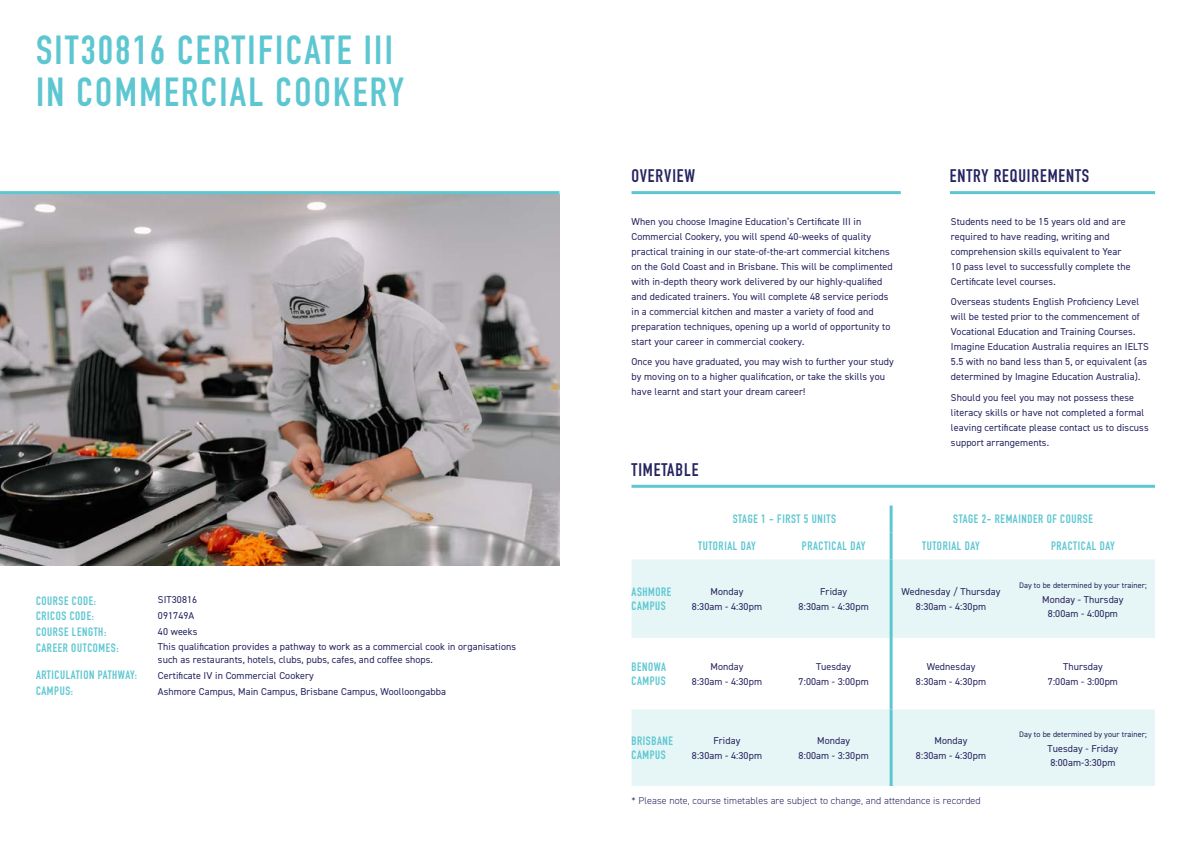
<style>
.page{position:relative;width:1191px;height:842px;background:#fff}
.page>*{position:absolute;margin:0;border:0;box-sizing:border-box;transform-origin:0 0}
.t1{font:700 40px/42px "DIN Condensed";letter-spacing:.06em;color:#5dc7d1}
.t2{font:700 18px "DIN Condensed";letter-spacing:.05em;color:#262460}
.t3{font:700 12px/15.8px "DIN Condensed";letter-spacing:.05em;color:#5dc7d1}
.t4{font:10px/15px "DIN2014";letter-spacing:.01em;color:#262460;text-align:center}
.t5{font:300 10px "DIN2014";letter-spacing:.01em;color:#262460}
.t6{font:8px "DIN2014";letter-spacing:.01em;color:#262460}
</style>
<div class="page">
<img style="left:0;top:194px;width:559px;height:372px">
<hr style="left:0;top:191px;width:559px;height:3px;background:#5dc7d1">
<svg style="left:631px;top:559px;width:524px;height:227px;fill:#e6f5f5"></svg>
<hr style="left:889px;top:505px;width:3px;height:27px;background:#5dc7d1">
<hr style="left:889px;top:532px;width:3px;height:27px;background:#5dc7d1">
<hr style="left:889px;top:559px;width:3px;height:79px;background:#5dc7d1">
<hr style="left:889px;top:638px;width:3px;height:71px;background:#5dc7d1">
<hr style="left:889px;top:709px;width:3px;height:77px;background:#5dc7d1">
<hr style="left:631px;top:191px;width:269px;height:3px;background:#5dc7d1">
<hr style="left:631px;top:485px;width:524px;height:3px;background:#5dc7d1">
<hr style="left:950px;top:191px;width:205px;height:3px;background:#5dc7d1">
<h1 class="t1" style="left:36px;top:29px;width:370px">SIT30816 CERTIFICATE III<br>IN COMMERCIAL COOKERY</h1>
<p class="t3" style="left:36px;top:592px;width:84px">COURSE CODE:<br>CRICOS CODE:<br>COURSE LENGTH:<br>CAREER OUTCOMES:</p>
<p class="t3" style="left:36px;top:667px;width:103px">ARTICULATION PATHWAY:<br>CAMPUS:</p>
<p class="t4" style="left:158px;top:591px;width:360px;line-height:15.8px;text-align:left">SIT30816<br>091749A<br>40 weeks<br>This qualification provides a pathway to work as a commercial cook in organisations</p>
<p class="t4" style="left:158px;top:652px;width:289px;line-height:15.8px;text-align:left">such as restaurants, hotels, clubs, pubs, cafes, and coffee shops.<br>Certificate IV in Commercial Cookery<br>Ashmore Campus, Main Campus, Brisbane Campus, Woolloongabba</p>
<h2 class="t2" style="left:631px;top:163px;width:65px">OVERVIEW</h2>
<p class="t4" style="left:631px;top:213px;width:263px;text-align:left">When you choose Imagine Education’s Certificate III in Commercial Cookery, you will spend 40-weeks of quality practical training in our state-of-the-art commercial kitchens on the Gold Coast and in Brisbane. This will be complimented with in-depth theory work delivered by our highly-qualified and dedicated trainers. You will complete 48 service periods in a commercial kitchen and master a variety of food and preparation techniques, opening up a world of opportunity to start your career in commercial cookery.</p>
<p class="t4" style="left:631px;top:354px;width:264px;text-align:left">Once you have graduated, you may wish to further your study by moving on to a higher qualification, or take the skills you have learnt and start your dream career!</p>
<h2 class="t2" style="left:631px;top:457px;width:68px">TIMETABLE</h2>
<h2 class="t2" style="left:950px;top:163px;width:141px">ENTRY REQUIREMENTS</h2>
<p class="t4" style="left:951px;top:213px;width:181px;text-align:left">Students need to be 15 years old and are required to have reading, writing and comprehension skills equivalent to Year 10 pass level to successfully complete the Certificate level courses.</p>
<p class="t4" style="left:951px;top:294px;width:199px;text-align:left">Overseas students English Proficiency Level will be tested prior to the commencement of Vocational Education and Training Courses.<br>Imagine Education Australia requires an IELTS 5.5 with no band less than 5, or equivalent (as determined by Imagine Education Australia).</p>
<p class="t4" style="left:951px;top:390px;width:199px;text-align:left">Should you feel you may not possess these literacy skills or have not completed a formal leaving certificate please contact us to discuss support arrangements.</p>
<p class="t3" style="left:733px;top:510px;width:105px">STAGE 1 - FIRST 5 UNITS</p>
<p class="t3" style="left:953px;top:510px;width:141px">STAGE 2- REMAINDER OF COURSE</p>
<p class="t3" style="left:698px;top:537px;width:59px">TUTORIAL DAY</p>
<p class="t3" style="left:802px;top:537px;width:65px">PRACTICAL DAY</p>
<p class="t3" style="left:922px;top:537px;width:59px">TUTORIAL DAY</p>
<p class="t3" style="left:1051px;top:537px;width:65px">PRACTICAL DAY</p>
<p class="t3" style="left:631px;top:584px;width:41px;line-height:14.4px">ASHMORE<br>CAMPUS</p>
<p class="t4" style="left:692px;top:584px;width:72px">Monday<br>8:30am - 4:30pm</p>
<p class="t4" style="left:798px;top:584px;width:72px">Friday<br>8:30am - 4:30pm</p>
<p class="t4" style="left:901px;top:584px;width:100px">Wednesday / Thursday<br>8:30am - 4:30pm</p>
<p class="t6" style="left:1019px;top:580px;width:129px">Day to be determined by your trainer;</p>
<p class="t4" style="left:1042px;top:591px;width:83px">Monday - Thursday<br>8:00am - 4:00pm</p>
<p class="t3" style="left:631px;top:659px;width:36px;line-height:14.4px">BENOWA<br>CAMPUS</p>
<p class="t4" style="left:692px;top:659px;width:72px">Monday<br>8:30am - 4:30pm</p>
<p class="t4" style="left:798px;top:659px;width:72px">Tuesday<br>7:00am - 3:00pm</p>
<p class="t4" style="left:916px;top:659px;width:72px">Wednesday<br>8:30am - 4:30pm</p>
<p class="t4" style="left:1048px;top:659px;width:72px">Thursday<br>7:00am - 3:00pm</p>
<p class="t3" style="left:631px;top:733px;width:43px;line-height:14.4px">BRISBANE<br>CAMPUS</p>
<p class="t4" style="left:692px;top:733px;width:72px">Friday<br>8:30am - 4:30pm</p>
<p class="t4" style="left:798px;top:733px;width:72px">Monday<br>8:00am - 3:30pm</p>
<p class="t4" style="left:916px;top:733px;width:72px">Monday<br>8:30am - 4:30pm</p>
<p class="t5" style="left:631px;top:795px;width:351px">* Please note, course timetables are subject to change, and attendance is recorded</p>
<p class="t6" style="left:1019px;top:729px;width:129px">Day to be determined by your trainer;</p>
<p class="t4" style="left:1047px;top:741px;width:72px;text-align:left">Tuesday - Friday<br>8:00am-3:30pm</p>
</div>
